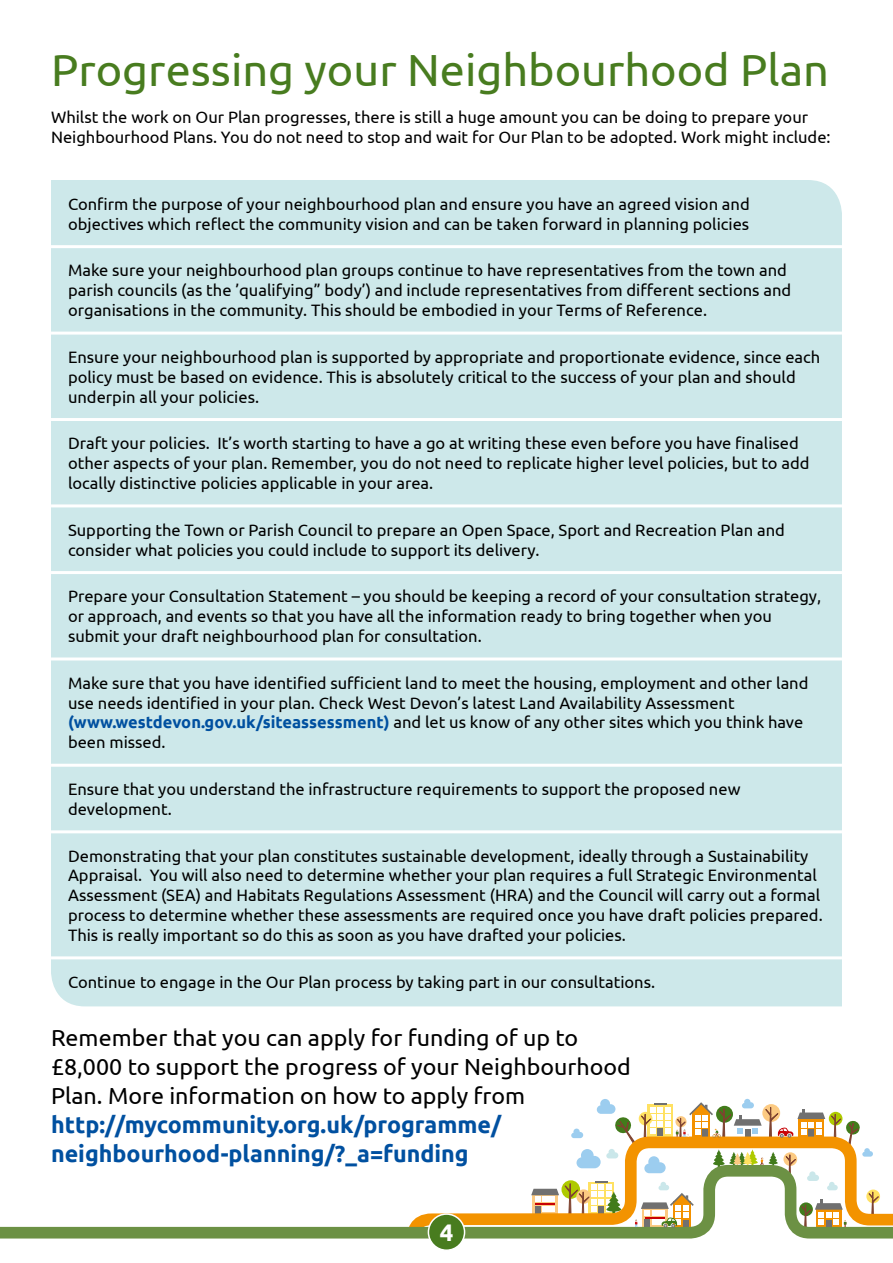
<style>
.page{position:relative;width:893px;height:1263px;background:#fff}
.page>*{position:absolute;margin:0;border:0;box-sizing:border-box;transform-origin:0 0}
.Body_Text{font:45px "Ubuntu";color:#487c1f}
.Subheading{font:700 24px "Ubuntu";color:#fff}
.Leader{font:23.25px/28.8px "Ubuntu";color:#000}
.indents{font:16.5px/19.8px "Ubuntu";color:#000}
.Body_Text-2{font:16.5px/19.8px "Ubuntu";color:#000}
.s1{font-weight:700;color:#0050a0}
</style>
<div class="page">
<div style="left:51px;top:180px;width:791px;height:826px;background:#cde8ea"></div>
<hr style="left:51px;top:245px;width:791px;height:3px;background:#fff">
<hr style="left:51px;top:332px;width:791px;height:3px;background:#fff">
<hr style="left:51px;top:418px;width:791px;height:3px;background:#fff">
<hr style="left:51px;top:504px;width:791px;height:3px;background:#fff">
<hr style="left:51px;top:571px;width:791px;height:3px;background:#fff">
<hr style="left:51px;top:657px;width:791px;height:3px;background:#fff">
<hr style="left:51px;top:764px;width:791px;height:3px;background:#fff">
<hr style="left:51px;top:830px;width:791px;height:3px;background:#fff">
<hr style="left:51px;top:956px;width:791px;height:3px;background:#fff">
<div style="left:648px;top:1104px;width:25px;height:33px;background:#ffe162"></div>
<svg style="left:670px;top:1107px;width:1px;height:24px"></svg>
<svg style="left:829px;top:1112px;width:13px;height:13px"></svg>
<div style="left:639px;top:1112px;width:13px;height:13px;background:#ffe162;border-radius:50%"></div>
<svg style="left:641px;top:1103px;width:29px;height:28px"></svg>
<svg style="left:635px;top:1131px;width:237px;height:28px"></svg>
<svg style="left:644px;top:1156px;width:22px;height:3px"></svg>
<svg style="left:831px;top:1114px;width:42px;height:42px"></svg>
<svg style="left:571px;top:1099px;width:64px;height:60px"></svg>
<svg style="left:0;top:1159px;width:893px;height:80px"></svg>
<svg style="left:635px;top:1182px;width:59px;height:46px"></svg>
<svg style="left:713px;top:1149px;width:65px;height:18px"></svg>
<svg style="left:802px;top:1199px;width:44px;height:29px"></svg>
<svg style="left:676px;top:1099px;width:149px;height:39px"></svg>
<div style="left:428px;top:1214px;width:37px;height:36px;background:#487c1f;border-radius:50%"></div>
<div style="left:428px;top:1213px;width:37px;height:38px;border:2px solid #fff;border-radius:50%"></div>
<p class="Body_Text" style="left:51px;top:43px;width:780px">Progressing your Neighbourhood Plan</p>
<p class="Body_Text-2" style="left:51px;top:106px;width:781px">Whilst the work on Our Plan progresses, there is still a huge amount you can be doing to prepare your<br>Neighbourhood Plans. You do not need to stop and wait for Our Plan to be adopted. Work might include:</p>
<p class="indents" style="left:68px;top:194px;width:683px">Confirm the purpose of your neighbourhood plan and ensure you have an agreed vision and objectives which reflect the community vision and can be taken forward in planning policies</p>
<p class="indents" style="left:68px;top:260px;width:725px">Make sure your neighbourhood plan groups continue to have representatives from the town and parish councils (as the ’qualifying” body’) and include representatives from different sections and organisations in the community. This should be embodied in your Terms of Reference.</p>
<p class="indents" style="left:68px;top:347px;width:754px">Ensure your neighbourhood plan is supported by appropriate and proportionate evidence, since each policy must be based on evidence. This is absolutely critical to the success of your plan and should underpin all your policies.</p>
<p class="indents" style="left:68px;top:433px;width:743px">Draft your policies. It’s worth starting to have a go at writing these even before you have finalised other aspects of your plan. Remember, you do not need to replicate higher level policies, but to add locally distinctive policies applicable in your area.</p>
<p class="indents" style="left:68px;top:519px;width:718px">Supporting the Town or Parish Council to prepare an Open Space, Sport and Recreation Plan and consider what policies you could include to support its delivery.</p>
<p class="indents" style="left:68px;top:586px;width:755px">Prepare your Consultation Statement – you should be keeping a record of your consultation strategy, or approach, and events so that you have all the information ready to bring together when you submit your draft neighbourhood plan for consultation.</p>
<p class="indents" style="left:68px;top:672px;width:742px">Make sure that you have identified sufficient land to meet the housing, employment and other land use needs identified in your plan. Check West Devon’s latest Land Availability Assessment <span class="s1">(www.westdevon.gov.uk/siteassessment)</span> and let us know of any other sites which you think have been missed.</p>
<p class="indents" style="left:68px;top:779px;width:674px">Ensure that you understand the infrastructure requirements to support the proposed new development.</p>
<p class="indents" style="left:68px;top:845px;width:756px">Demonstrating that your plan constitutes sustainable development, ideally through a Sustainability Appraisal. You will also need to determine whether your plan requires a full Strategic Environmental Assessment (SEA) and Habitats Regulations Assessment (HRA) and the Council will carry out a formal process to determine whether these assessments are required once you have draft policies prepared.<br>This is really important so do this as soon as you have drafted your policies.</p>
<p class="indents" style="left:68px;top:971px;width:589px">Continue to engage in the Our Plan process by taking part in our consultations.</p>
<p class="Leader" style="left:51px;top:1023px;width:581px">Remember that you can apply for funding of up to £8,000 to support the progress of your Neighbourhood Plan. More information on how to apply from <span class="s1">http://mycommunity.org.uk/programme/ neighbourhood-planning/?_a=funding</span></p>
<p class="Subheading" style="left:440px;top:1217px;width:15px">4</p>
</div>
